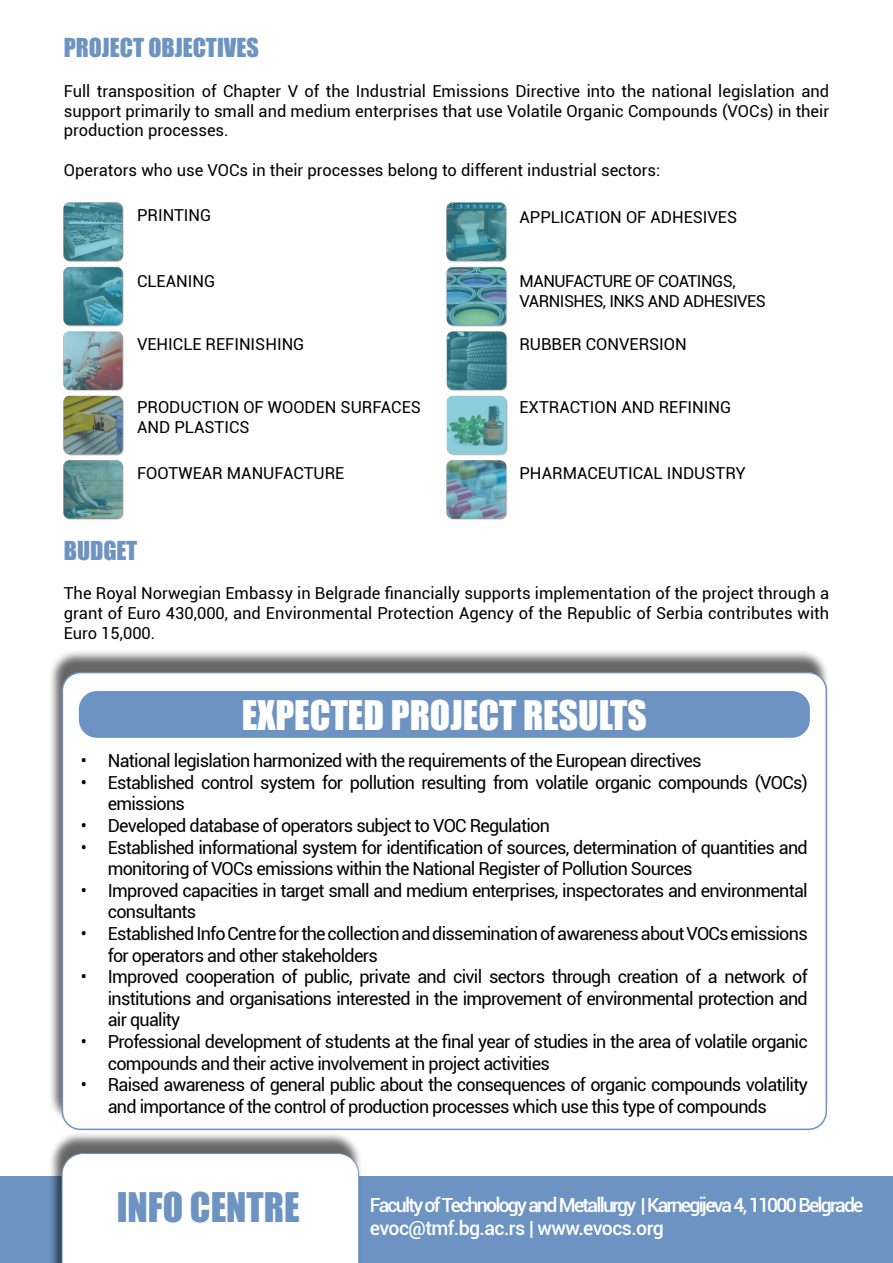
<style>
.page{position:relative;width:893px;height:1263px;background:#fff}
.page>*{position:absolute;margin:0;border:0;box-sizing:border-box;transform-origin:0 0}
.t1{font:37.5px "Impact";color:#fff}
.t2{font:37.5px "Impact";color:#6c93c1}
.t3{font:24px "Impact";color:#6c93c1}
.t4{font:500 19.5px/23.4px "Roboto";letter-spacing:-.09em;color:#fff}
.t5{font:18px/21.6px "Roboto";letter-spacing:-.04em;color:#000}
.t6{font:16.5px/19.8px "Roboto";color:#000;text-align:justify}
.t7{font:16.5px/19.8px "Roboto";letter-spacing:-.03em;color:#000}
</style>
<div class="page">
<img style="left:64px;top:203px;width:60px;height:317px">
<img style="left:446px;top:203px;width:62px;height:317px">
<div style="left:0;top:1177px;width:893px;height:86px;background:#6c93c1"></div>
<div style="left:48px;top:650px;width:782px;height:474px;background:#000;opacity:.6"></div>
<div style="left:62px;top:673px;width:764px;height:456px;background:#fff;border-radius:18px"></div>
<div style="left:62px;top:672px;width:765px;height:458px;border:2px solid #6c93c1;border-radius:18px"></div>
<div style="left:79px;top:691px;width:731px;height:47px;background:#6c93c1;border-radius:18px"></div>
<div style="left:48px;top:1131px;width:314px;height:132px;background:#000;opacity:.6"></div>
<div style="left:61px;top:1153px;width:298px;height:110px;background:#fff"></div>
<h2 class="t3" style="left:64px;top:29px;width:197px">PROJECT OBJECTIVES</h2>
<p class="t6" style="left:64px;top:80px;width:767px">Full transposition of Chapter V of the Industrial Emissions Directive into the national legislation and support primarily to small and medium enterprises that use Volatile Organic Compounds (VOCs) in their production processes.</p>
<p class="t6" style="left:64px;top:160px;width:598px">Operators who use VOCs in their processes belong to different industrial sectors:</p>
<p class="t6" style="left:137px;top:205px;width:76px">PRINTING</p>
<p class="t6" style="left:519px;top:206px;width:219px">APPLICATION OF ADHESIVES</p>
<p class="t6" style="left:137px;top:270px;width:80px">CLEANING</p>
<p class="t6" style="left:137px;top:333px;width:169px">VEHICLE REFINISHING</p>
<p class="t7" style="left:519px;top:270px;width:248px">MANUFACTURE OF COATINGS,<br>VARNISHES, INKS AND ADHESIVES</p>
<p class="t6" style="left:519px;top:333px;width:169px">RUBBER CONVERSION</p>
<p class="t6" style="left:137px;top:397px;width:285px">PRODUCTION OF WOODEN SURFACES<br>AND PLASTICS</p>
<p class="t6" style="left:137px;top:463px;width:209px">FOOTWEAR MANUFACTURE</p>
<p class="t6" style="left:519px;top:397px;width:213px">EXTRACTION AND REFINING</p>
<p class="t6" style="left:519px;top:463px;width:228px">PHARMACEUTICAL INDUSTRY</p>
<h2 class="t3" style="left:64px;top:532px;width:75px">BUDGET</h2>
<p class="t6" style="left:64px;top:583px;width:767px">The Royal Norwegian Embassy in Belgrade financially supports implementation of the project through a grant of Euro 430,000, and Environmental Protection Agency of the Republic of Serbia contributes with Euro 15,000.</p>
<h1 class="t1" style="left:242px;top:686px;width:407px">EXPECTED PROJECT RESULTS</h1>
<p class="t5" style="left:81px;top:749px;width:622px">• National legislation harmonized with the requirements of the European directives</p>
<p class="t5" style="left:108px;top:771px;width:701px;text-indent:-27px">• Established control system for pollution resulting from volatile organic compounds (VOCs) emissions</p>
<p class="t5" style="left:81px;top:814px;width:471px">• Developed database of operators subject to VOC Regulation</p>
<p class="t5" style="left:108px;top:836px;width:701px;text-indent:-27px">• Established informational system for identification of sources, determination of quantities and monitoring of VOCs emissions within the National Register of Pollution Sources</p>
<p class="t5" style="left:108px;top:879px;width:701px;text-indent:-27px">• Improved capacities in target small and medium enterprises, inspectorates and environmental consultants</p>
<p class="t5" style="left:108px;top:922px;width:701px;text-indent:-27px">• Established Info Centre for the collection and dissemination of awareness about VOCs emissions for operators and other stakeholders</p>
<p class="t5" style="left:108px;top:965px;width:701px;text-align:justify;text-indent:-27px">• Improved cooperation of public, private and civil sectors through creation of a network of institutions and organisations interested in the improvement of environmental protection and air quality</p>
<p class="t5" style="left:108px;top:1030px;width:701px;text-indent:-27px">• Professional development of students at the final year of studies in the area of volatile organic compounds and their active involvement in project activities</p>
<p class="t5" style="left:108px;top:1073px;width:701px;text-indent:-27px">• Raised awareness of general public about the consequences of organic compounds volatility and importance of the control of production processes which use this type of compounds</p>
<h1 class="t2" style="left:117px;top:1178px;width:184px">INFO CENTRE</h1>
<p class="t4" style="left:370px;top:1192px;width:495px">Faculty of Technology and Metallurgy | Karnegijeva 4, 11000 Belgrade evoc@tmf.bg.ac.rs | www.evocs.org</p>
</div>
